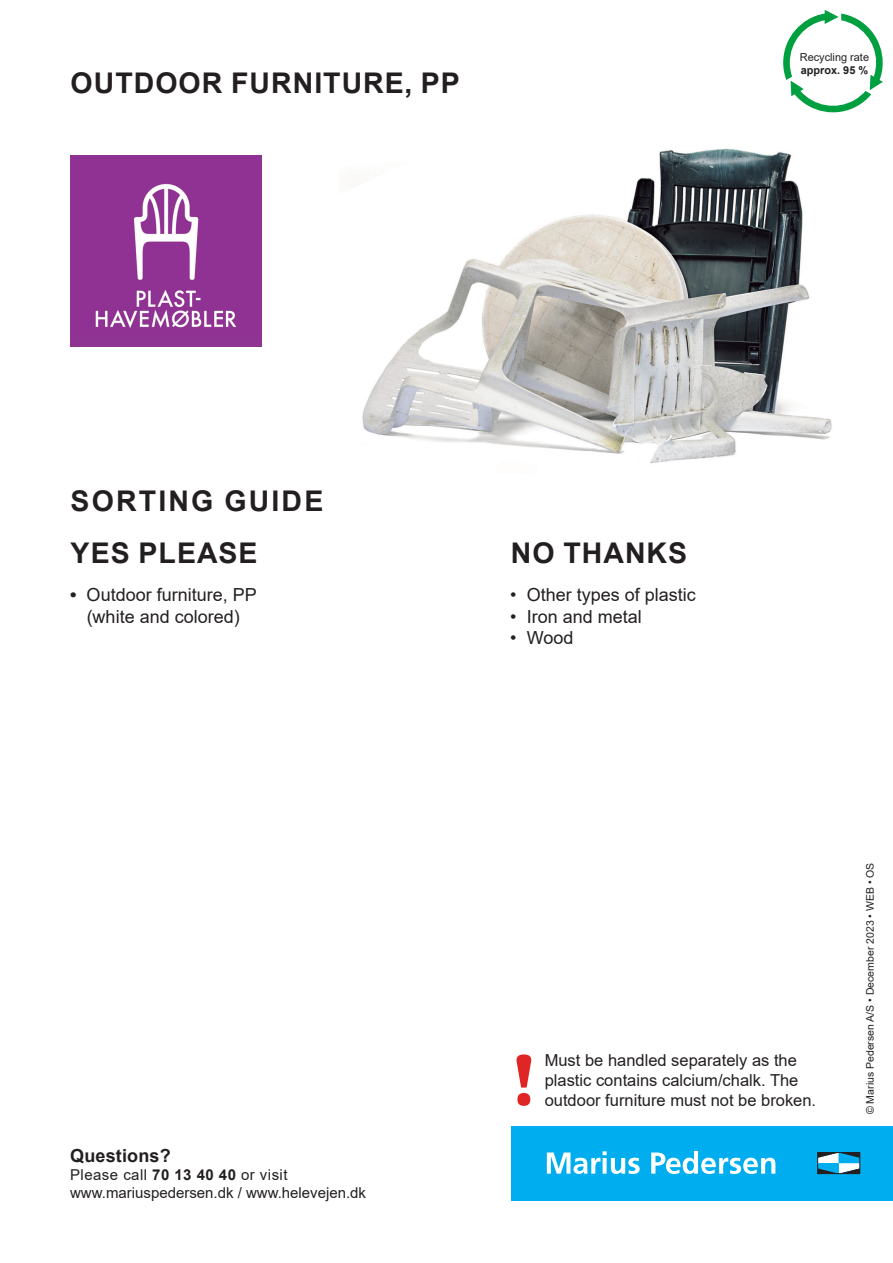
<style>
.page{position:relative;width:893px;height:1263px;background:#fff}
.page>*{position:absolute;margin:0;border:0;box-sizing:border-box;transform-origin:0 0}
.t1{font:700 75px "Britannic";color:#e02525}
.t2{font:700 28.5px "Arial";letter-spacing:.035em;color:#231f20}
.t3{font:700 28.5px/52.1px "Arial";letter-spacing:.075em;color:#231f20}
.t4{font:18px/21.6px "Arial";color:#231f20;text-align:center}
.t5{font:700 18px "Arial";letter-spacing:.01em;color:#231f20}
.t6{font:16.5px/19.8px "Arial";color:#231f20}
.t7{font:15px/18px "Arial";color:#231f20}
.t8{font:10.95px "Arial";color:#231f20}
.t9{font:700 10.95px "Arial";color:#231f20}
.t10{font:10.5px "Arial";color:#231f20}
.s1{font-weight:700}
</style>
<div class="page">
<img style="left:362px;top:149px;width:470px;height:314px">
<img style="left:70px;top:155px;width:191px;height:192px">
<div style="left:511px;top:1126px;width:382px;height:74px;background:#00aeef"></div>
<svg style="left:547px;top:1151px;width:93px;height:23px"></svg>
<svg style="left:651px;top:1151px;width:124px;height:23px"></svg>
<svg style="left:820px;top:1154px;width:38px;height:18px"></svg>
<div style="left:818px;top:1152px;width:42px;height:22px;border:1px solid #231f20"></div>
<svg style="left:783px;top:10px;width:100px;height:103px"></svg>
<p class="t2" style="left:71px;top:63px;width:391px">OUTDOOR FURNITURE, PP</p>
<p class="t8" style="left:800px;top:50px;width:71px">Recycling rate</p>
<p class="t9" style="left:801px;top:62px;width:69px">approx. 95 %</p>
<h2 class="t3" style="left:71px;top:475px;width:254px">SORTING GUIDE<br>YES PLEASE</h2>
<h2 class="t2" style="left:511px;top:533px;width:178px">NO THANKS</h2>
<p class="t4" style="left:70px;top:584px;width:188px"><span class="s1">•</span> Outdoor furniture, PP (white and colored)</p>
<p class="t4" style="left:510px;top:584px;width:187px">• Other types of plastic</p>
<p class="t4" style="left:510px;top:605px;width:133px">• Iron and metal</p>
<p class="t4" style="left:510px;top:627px;width:65px">• Wood</p>
<p class="t5" style="left:70px;top:1143px;width:102px">Questions?</p>
<p class="t7" style="left:70px;top:1166px;width:297px">Please call <span class="s1">70 13 40 40</span> or visit www.mariuspedersen.dk / www.helevejen.dk</p>
<h1 class="t1" style="left:510px;top:1038px;width:29px">!</h1>
<p class="t6" style="left:545px;top:1050px;width:255px">Must be handled separately as the plastic contains calcium/chalk. The</p>
<p class="t6" style="left:545px;top:1090px;width:273px">outdoor furniture must not be broken.</p>
<p class="t10" style="left:863px;top:1114px;width:253px;rotate:-90deg">© Marius Pedersen A/S • December 2023 • WEB • OS</p>
</div>
